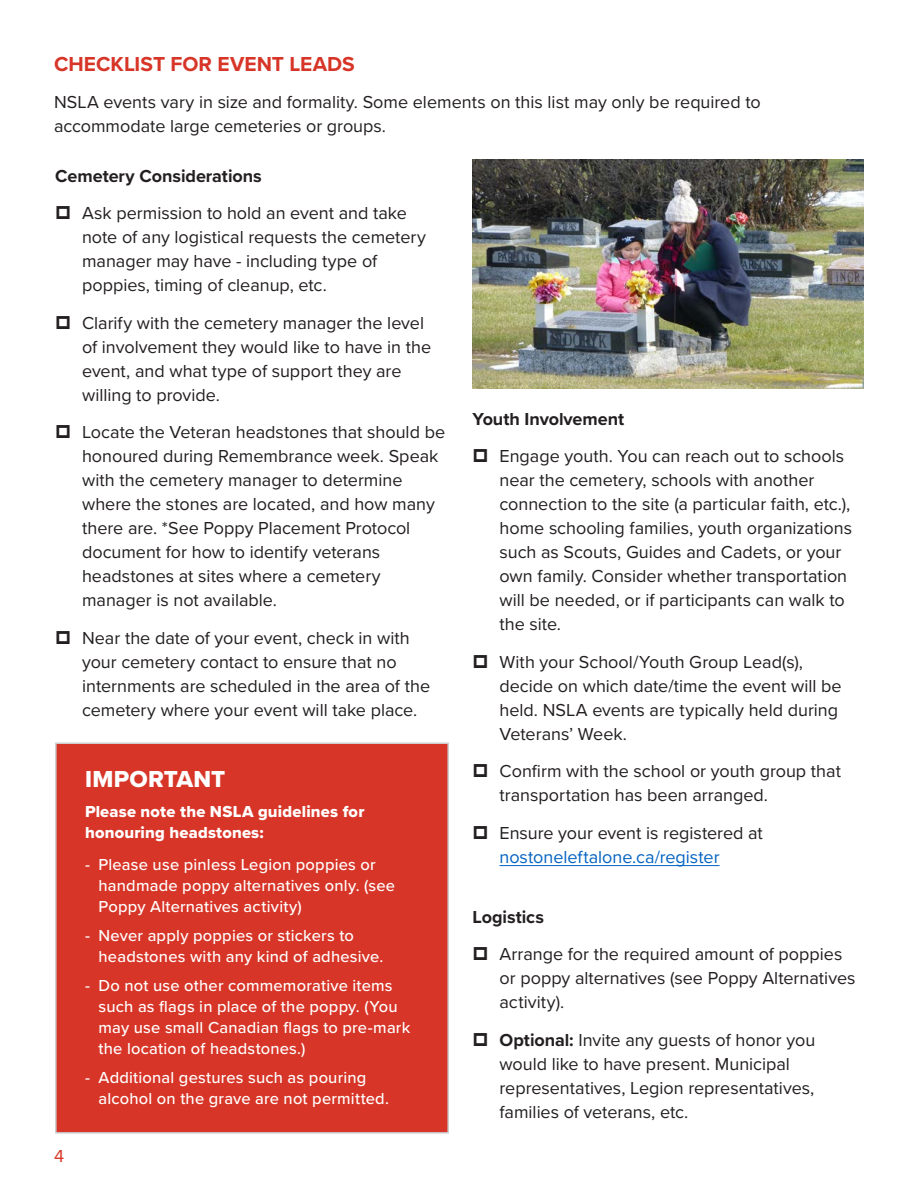
<style>
.page{position:relative;width:918px;height:1188px;background:#fff}
.page>*{position:absolute;margin:0;border:0;box-sizing:border-box;transform-origin:0 0}
.NSLA_TOC_SUB_Body_Text{font:24px "Proxima Nova Extrabld";letter-spacing:.01em;color:#fff}
.NSLA_Section_Title{font:700 21px "Proxima Nova";color:#d73527}
.NSLA_Basic_Paragraph{font:18px/24px "Proxima Nova";color:#231f20}
.Subtitle{font:700 18px "Proxima Nova";color:#231f20}
.NSLA_Basic_Paragraph-2{font:700 18px "Proxima Nova";color:#231f20}
.t1{font:18px "Proxima Nova";color:#d73527}
.NSLA_TOC_SUB_Body_Text-2{font:500 16.5px/21px "Proxima Nova";letter-spacing:.01em;color:#fff}
.NSLA_TOC_SUB_Body_Text-3{font:16.5px/21px "Proxima Nova Extrabld";letter-spacing:.01em;color:#fff}
.s1{color:#0563c1}
.s2{font-weight:700}
</style>
<div class="page">
<hr style="left:500px;top:865px;width:220px;height:1px;background:#0563c1">
<div style="left:55px;top:742px;width:394px;height:392px;background:#d73527;border:2px solid #cdced0"></div>
<img style="left:472px;top:159px;width:391px;height:229px">
<p class="NSLA_Section_Title" style="left:54px;top:48px;width:302px">CHECKLIST FOR EVENT LEADS</p>
<p class="NSLA_Basic_Paragraph" style="left:54px;top:89px;width:708px">NSLA events vary in size and formality. Some elements on this list may only be required to accommodate large cemeteries or groups.</p>
<p class="Subtitle" style="left:55px;top:162px;width:208px">Cemetery Considerations</p>
<p class="NSLA_Basic_Paragraph" style="left:82px;top:200px;width:345px">Ask permission to hold an event and take note of any logistical requests the cemetery manager may have - including type of poppies, timing of cleanup, etc.</p>
<p class="NSLA_Basic_Paragraph" style="left:82px;top:310px;width:351px">Clarify with the cemetery manager the level of involvement they would like to have in the event, and what type of support they are willing to provide.</p>
<p class="NSLA_Basic_Paragraph" style="left:82px;top:419px;width:365px">Locate the Veteran headstones that should be honoured during Remembrance week. Speak with the cemetery manager to determine where the stones are located, and how many there are. *See Poppy Placement Protocol document for how to identify veterans headstones at sites where a cemetery manager is not available.</p>
<p class="NSLA_Basic_Paragraph" style="left:82px;top:625px;width:350px">Near the date of your event, check in with your cemetery contact to ensure that no internments are scheduled in the area of the cemetery where your event will take place.</p>
<p class="t1" style="left:54px;top:1143px;width:12px">4</p>
<p class="NSLA_TOC_SUB_Body_Text" style="left:85px;top:761px;width:142px">IMPORTANT</p>
<p class="NSLA_TOC_SUB_Body_Text-3" style="left:85px;top:801px;width:281px">Please note the NSLA guidelines for honouring headstones:</p>
<p class="NSLA_TOC_SUB_Body_Text-2" style="left:99px;top:853px;width:298px;text-indent:-14px">- Please use pinless Legion poppies or handmade poppy alternatives only. (see<br>Poppy Alternatives activity)</p>
<p class="NSLA_TOC_SUB_Body_Text-2" style="left:99px;top:924px;width:286px;text-indent:-14px">- Never apply poppies or stickers to headstones with any kind of adhesive.</p>
<p class="NSLA_TOC_SUB_Body_Text-2" style="left:99px;top:975px;width:313px;text-indent:-14px">- Do not use other commemorative items such as flags in place of the poppy. (You may use small Canadian flags to pre-mark the location of headstones.)</p>
<p class="NSLA_TOC_SUB_Body_Text-2" style="left:99px;top:1067px;width:292px;text-indent:-14px">- Additional gestures such as pouring alcohol on the grave are not permitted.</p>
<p class="Subtitle" style="left:472px;top:405px;width:153px">Youth Involvement</p>
<p class="NSLA_Basic_Paragraph" style="left:500px;top:443px;width:354px">Engage youth. You can reach out to schools near the cemetery, schools with another connection to the site (a particular faith, etc.), home schooling families, youth organizations such as Scouts, Guides and Cadets, or your own family. Consider whether transportation will be needed, or if participants can walk to the site.</p>
<p class="NSLA_Basic_Paragraph" style="left:500px;top:649px;width:344px">With your School/Youth Group Lead(s), decide on which date/time the event will be held. NSLA events are typically held during Veterans’ Week.</p>
<p class="NSLA_Basic_Paragraph" style="left:500px;top:758px;width:343px">Confirm with the school or youth group that transportation has been arranged.</p>
<p class="NSLA_Basic_Paragraph" style="left:500px;top:820px;width:265px">Ensure your event is registered at <span class="s1">nostoneleftalone.ca/register</span></p>
<p class="NSLA_Basic_Paragraph-2" style="left:472px;top:903px;width:73px">Logistics</p>
<p class="NSLA_Basic_Paragraph" style="left:500px;top:941px;width:357px">Arrange for the required amount of poppies or poppy alternatives (see Poppy Alternatives activity).</p>
<p class="NSLA_Basic_Paragraph" style="left:500px;top:1027px;width:317px"><span class="s2">Optional:</span> Invite any guests of honor you would like to have present. Municipal representatives, Legion representatives, families of veterans, etc.</p>
</div>
